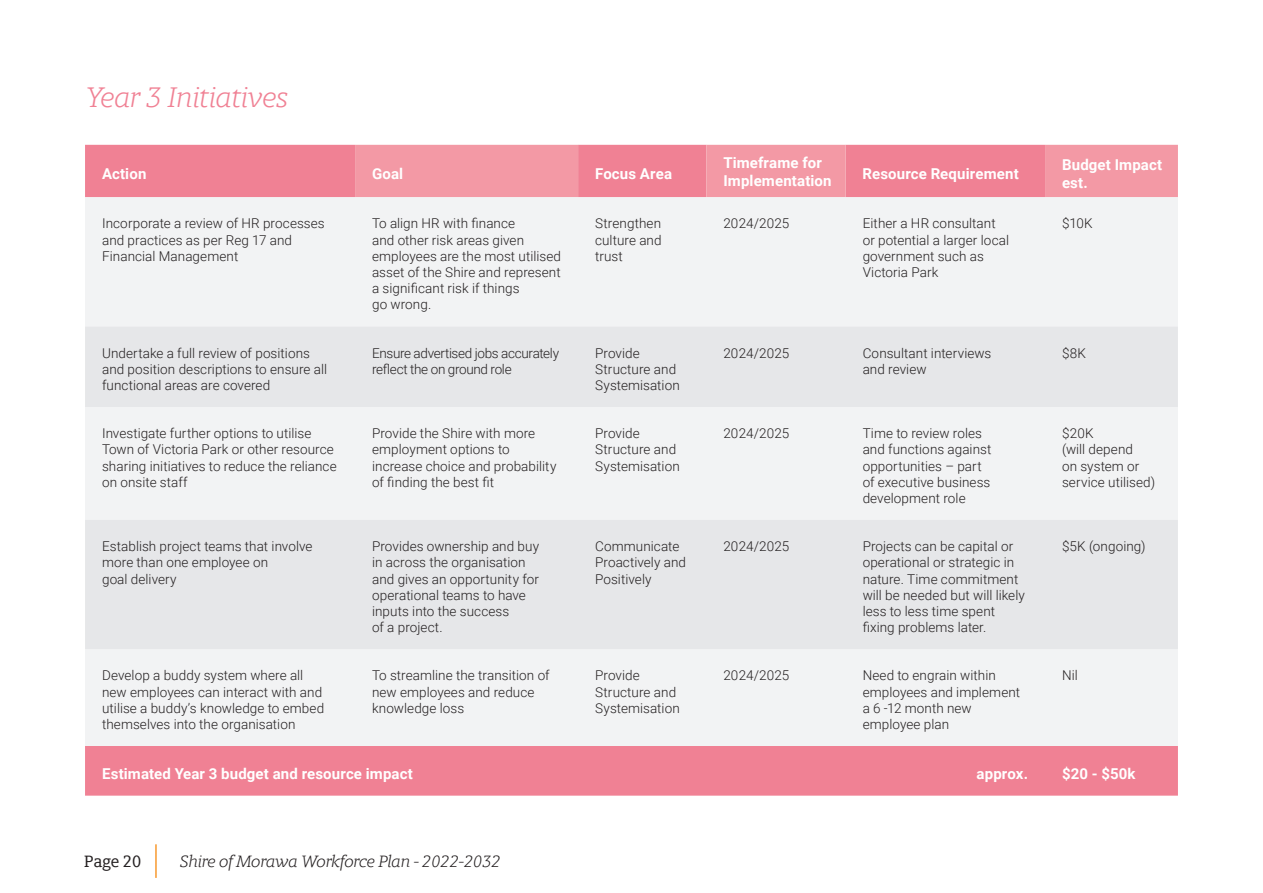
<style>
.page{position:relative;width:1263px;height:893px;background:#fff}
.page>*{position:absolute;margin:0;border:0;box-sizing:border-box;transform-origin:0 0}
.t1{font:italic 300 28.5px "Berlingske Slab";letter-spacing:-.01em;color:#f08194}
.t2{font:italic 300 16.5px "Berlingske Slab";letter-spacing:-.01em;color:#231f20}
.t3{font:500 16.5px "Berlingske Slab";letter-spacing:-.01em;color:#231f20}
.t4{font:700 15px/18px "Roboto";letter-spacing:.01em;color:#fff}
.t5{font:300 13.5px/16.2px "Roboto";letter-spacing:.005em;color:#231f20}
.t6{font:300 13.5px/16.2px "Roboto";letter-spacing:-.025em;color:#231f20}
</style>
<div class="page">
<hr style="left:155px;top:844px;width:2px;height:34px;background:#f8992f">
<div style="left:85px;top:145px;width:1093px;height:651px;background:#f08194"></div>
<svg style="left:355px;top:145px;width:823px;height:52px"></svg>
<div style="left:85px;top:197px;width:1093px;height:549px;background:#f2f3f4"></div>
<svg style="left:85px;top:326px;width:1093px;height:323px;fill:#e6e7e9"></svg>
<h1 class="t1" style="left:86px;top:77px;width:204px">Year 3 Initiatives</h1>
<p class="t4" style="left:102px;top:164px;width:46px">Action</p>
<p class="t4" style="left:372px;top:164px;width:33px">Goal</p>
<p class="t4" style="left:595px;top:164px;width:79px">Focus Area</p>
<p class="t4" style="left:723px;top:153px;width:110px">Timeframe for<br>Implementation</p>
<p class="t4" style="left:863px;top:164px;width:158px">Resource Requirement</p>
<p class="t4" style="left:1062px;top:155px;width:102px">Budget Impact est.</p>
<p class="t5" style="left:102px;top:215px;width:224px">Incorporate a review of HR processes and practices as per Reg 17 and<br>Financial Management</p>
<p class="t5" style="left:372px;top:215px;width:190px">To align HR with finance<br>and other risk areas given employees are the most utilised asset of the Shire and represent a significant risk if things<br>go wrong.</p>
<p class="t5" style="left:595px;top:215px;width:68px;text-align:justify">Strengthen culture and trust</p>
<p class="t5" style="left:723px;top:215px;width:67px">2024/2025</p>
<p class="t5" style="left:863px;top:215px;width:148px">Either a HR consultant or potential a larger local government such as<br>Victoria Park</p>
<p class="t5" style="left:1062px;top:215px;width:32px">$10K</p>
<p class="t5" style="left:102px;top:344px;width:226px">Undertake a full review of positions and position descriptions to ensure all functional areas are covered</p>
<p class="t6" style="left:372px;top:344px;width:188px">Ensure advertised jobs accurately reflect the on ground role</p>
<p class="t5" style="left:595px;top:344px;width:86px">Provide<br>Structure and<br>Systemisation</p>
<p class="t5" style="left:723px;top:344px;width:67px">2024/2025</p>
<p class="t5" style="left:863px;top:344px;width:130px">Consultant interviews and review</p>
<p class="t5" style="left:1062px;top:344px;width:26px">$8K</p>
<p class="t5" style="left:102px;top:425px;width:236px">Investigate further options to utilise Town of Victoria Park or other resource sharing initiatives to reduce the reliance on onsite staff</p>
<p class="t5" style="left:372px;top:425px;width:186px">Provide the Shire with more employment options to increase choice and probability of finding the best fit</p>
<p class="t5" style="left:595px;top:425px;width:86px">Provide<br>Structure and<br>Systemisation</p>
<p class="t5" style="left:723px;top:425px;width:67px">2024/2025</p>
<p class="t5" style="left:863px;top:425px;width:130px">Time to review roles and functions against opportunities – part of executive business development role</p>
<p class="t5" style="left:1062px;top:425px;width:95px">$20K<br>(will depend<br>on system or service utilised)</p>
<p class="t5" style="left:102px;top:538px;width:212px">Establish project teams that involve more than one employee on<br>goal delivery</p>
<p class="t5" style="left:372px;top:538px;width:169px">Provides ownership and buy in across the organisation and gives an opportunity for operational teams to have inputs into the success<br>of a project.</p>
<p class="t5" style="left:595px;top:538px;width:92px">Communicate<br>Proactively and<br>Positively</p>
<p class="t5" style="left:723px;top:538px;width:67px">2024/2025</p>
<p class="t5" style="left:863px;top:538px;width:164px">Projects can be capital or operational or strategic in nature. Time commitment will be needed but will likely less to less time spent fixing problems later.</p>
<p class="t5" style="left:1062px;top:538px;width:85px">$5K (ongoing)</p>
<p class="t5" style="left:102px;top:667px;width:224px">Develop a buddy system where all new employees can interact with and utilise a buddy’s knowledge to embed themselves into the organisation</p>
<p class="t5" style="left:372px;top:667px;width:179px">To streamline the transition of new employees and reduce knowledge loss</p>
<p class="t5" style="left:595px;top:667px;width:86px">Provide<br>Structure and<br>Systemisation</p>
<p class="t5" style="left:723px;top:667px;width:67px">2024/2025</p>
<p class="t5" style="left:863px;top:667px;width:159px">Need to engrain within employees and implement a 6 -12 month new employee plan</p>
<p class="t5" style="left:1062px;top:667px;width:17px">Nil</p>
<p class="t4" style="left:102px;top:764px;width:312px">Estimated Year 3 budget and resource impact</p>
<p class="t4" style="left:976px;top:764px;width:53px">approx.</p>
<p class="t4" style="left:1062px;top:764px;width:75px">$20 - $50k</p>
<p class="t3" style="left:84px;top:850px;width:59px">Page 20</p>
<p class="t2" style="left:180px;top:850px;width:323px">Shire of Morawa Workforce Plan - 2022-2032</p>
</div>
